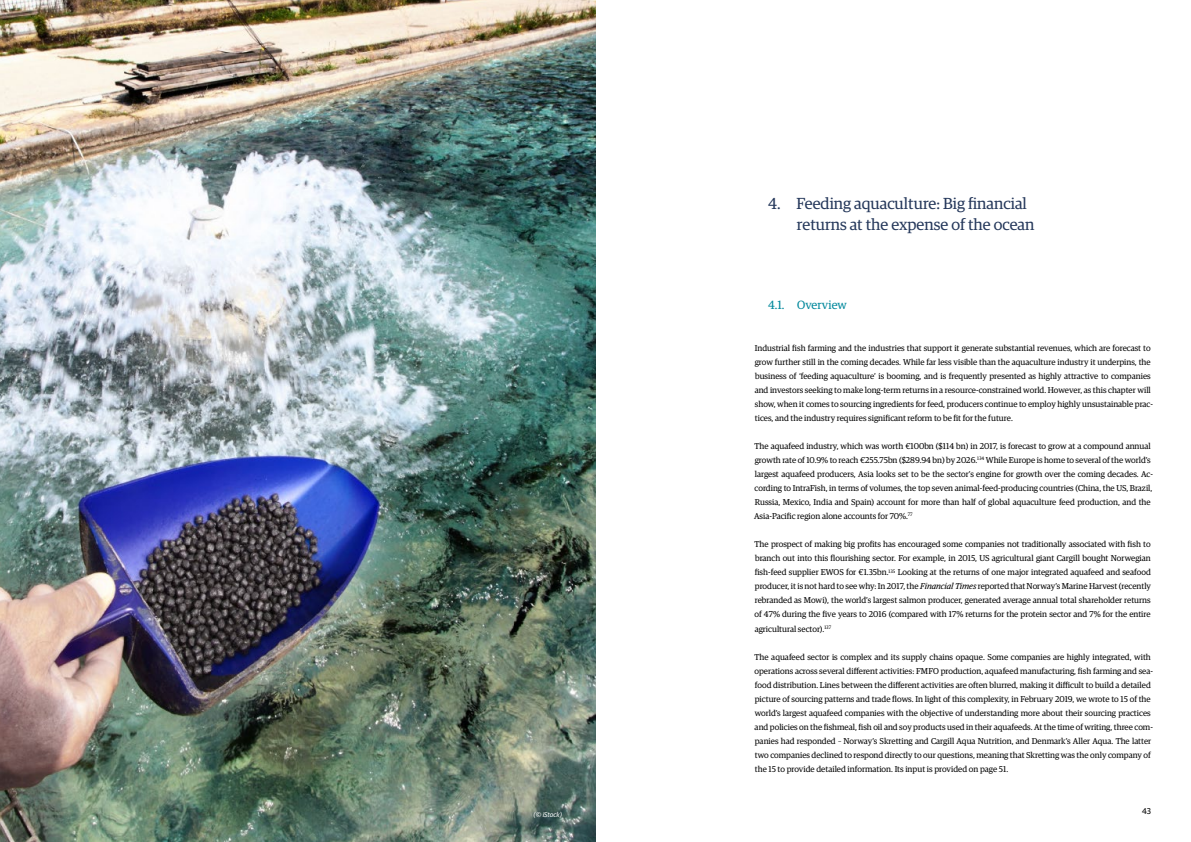
<style>
.page{position:relative;width:1191px;height:842px;background:#fff}
.page>*{position:absolute;margin:0;border:0;box-sizing:border-box;transform-origin:0 0}
.t1{font:16px/21px "Guardian Egyp";color:#24375a}
.t2{font:12px "Guardian Egyp";color:#00889c}
.t3{font:8.5px/14px "Guardian Egyp";color:#000}
.t4{font:8.5px "Guardian Sans";color:#000}
.t5{font:italic 7px "Guardian Sans";color:#fff}
.s1{font-style:italic}
</style>
<div class="page">
<img style="left:0;top:0;width:595px;height:842px">
<p class="t5" style="left:533px;top:809px;width:30px">(© iStock)</p>
<h1 class="t1" style="left:797px;top:192px;width:239px;text-indent:-29px">4. Feeding aquaculture: Big financial returns at the expense of the ocean</h1>
<h2 class="t2" style="left:768px;top:296px;width:80px">4.1. Overview</h2>
<p class="t3" style="left:754px;top:340px;width:400px">Industrial fish farming and the industries that support it generate substantial revenues, which are forecast to grow further still in the coming decades. While far less visible than the aquaculture industry it underpins, the business of ‘feeding aquaculture’ is booming, and is frequently presented as highly attractive to companies and investors seeking to make long-term returns in a resource-constrained world. However, as this chapter will show, when it comes to sourcing ingredients for feed, producers continue to employ highly unsustainable prac&shy;tices, and the industry requires significant reform to be fit for the future.</p>
<p class="t3" style="left:754px;top:439px;width:400px">The aquafeed industry, which was worth €100bn ($114 bn) in 2017, is forecast to grow at a compound annual growth rate of 10.9% to reach €255.75bn ($289.94 bn) by 2026.<sup>134</sup> While Europe is home to several of the world’s largest aquafeed producers, Asia looks set to be the sector’s engine for growth over the coming decades. Ac&shy;cording to IntraFish, in terms of volumes, the top seven animal-feed-producing countries (China, the US, Brazil, Russia, Mexico, India and Spain) account for more than half of global aquaculture feed production, and the Asia-Pacific region alone accounts for 70%.<sup>77</sup></p>
<p class="t3" style="left:754px;top:537px;width:398px;text-align:justify">The prospect of making big profits has encouraged some companies not traditionally associated with fish to branch out into this flourishing sector. For example, in 2015, US agricultural giant Cargill bought Norwegian fish-feed supplier EWOS for €1.35bn.<sup>135</sup> Looking at the returns of one major integrated aquafeed and seafood producer, it is not hard to see why: In 2017, the <span class="s1">Financial Times</span> reported that Norway’s Marine Harvest (recently rebranded as Mowi), the world’s largest salmon producer, generated average annual total shareholder returns of 47% during the five years to 2016 (compared with 17% returns for the protein sector and 7% for the entire agricultural sector).<sup>137</sup></p>
<p class="t3" style="left:754px;top:649px;width:400px">The aquafeed sector is complex and its supply chains opaque. Some companies are highly integrated, with operations across several different activities: FMFO production, aquafeed manufacturing, fish farming and sea&shy;food distribution. Lines between the different activities are often blurred, making it difficult to build a detailed picture of sourcing patterns and trade flows. In light of this complexity, in February 2019, we wrote to 15 of the world’s largest aquafeed companies with the objective of understanding more about their sourcing practices and policies on the fishmeal, fish oil and soy products used in their aquafeeds. At the time of writing, three com&shy;panies had responded – Norway’s Skretting and Cargill Aqua Nutrition, and Denmark’s Aller Aqua. The latter two companies declined to respond directly to our questions, meaning that Skretting was the only company of the 15 to provide detailed information. Its input is provided on page 51.</p>
<p class="t4" style="left:1142px;top:805px;width:11px">43</p>
</div>
